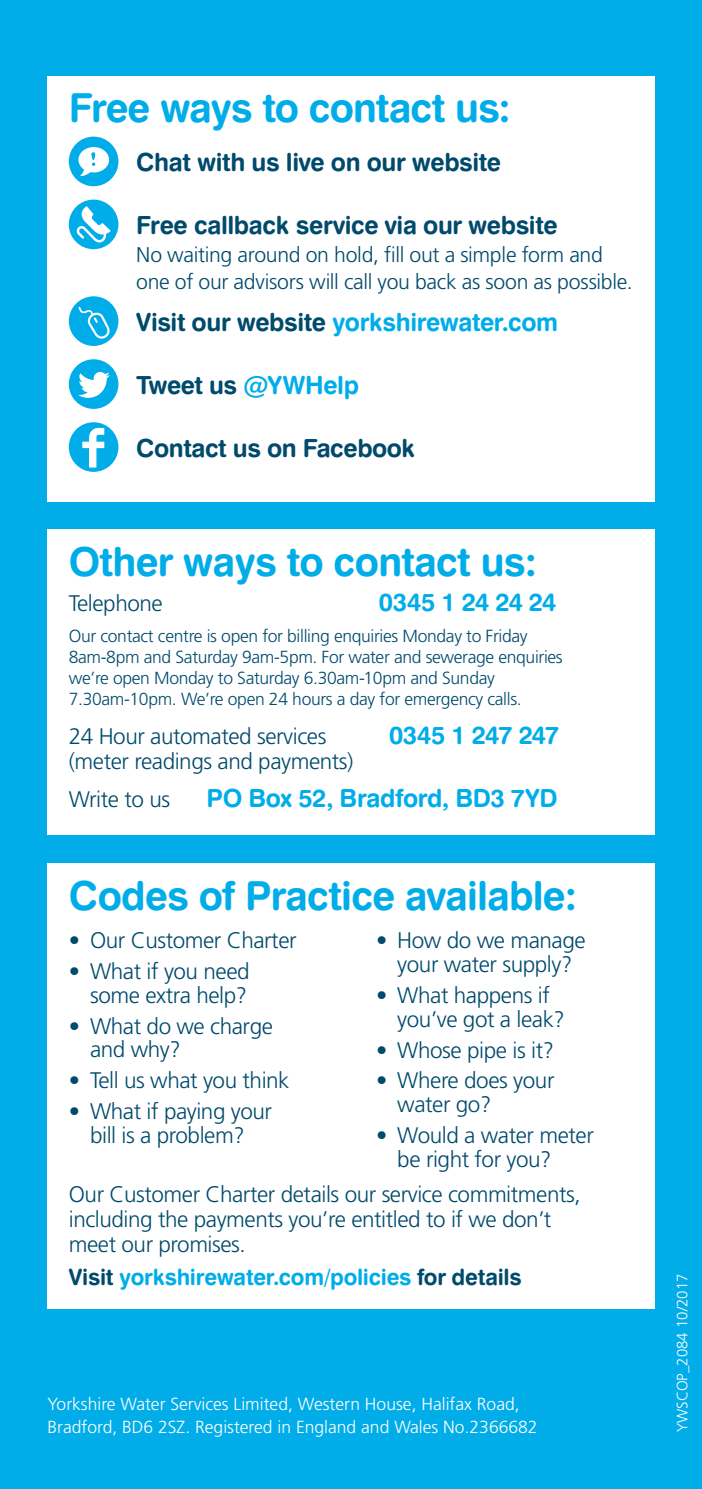
<style>
.page{position:relative;width:702px;height:1489px;background:#fff}
.page>*{position:absolute;margin:0;border:0;box-sizing:border-box;transform-origin:0 0}
.t1{font:40px "Swiss 721 BT Bold Rounded";letter-spacing:-.02em;color:#00ade9}
.t2{font:25px "Swiss 721 BT Bold Rounded";letter-spacing:-.015em;color:#004a6c}
.t3{font:25px "Swiss 721 BT Bold Rounded";letter-spacing:-.015em;color:#00ade9}
.t4{font:25px "Swiss 721 BT Bold Rounded";letter-spacing:-.035em;color:#00ade9}
.t5{font:300 22.5px/23.8px "Frutiger";letter-spacing:-.02em;color:#004a6c}
.t6{font:22.5px "Swiss 721 BT Bold Rounded";letter-spacing:-.015em;color:#00ade9}
.t7{font:300 21.25px/27.5px "Frutiger";letter-spacing:-.015em;color:#004a6c}
.t8{font:300 17.5px/21px "Frutiger";letter-spacing:-.02em;color:#004a6c}
.t9{font:300 17.5px/22.5px "Frutiger";color:#fff}
.t10{font:300 15px "Frutiger";color:#fff}
.s1{color:#004a6c}
.s2{color:#00ade9}
</style>
<div class="page">
<div style="left:0;top:0;width:702px;height:1488px;background:#00ade9"></div>
<div style="left:48px;top:76px;width:607px;height:425px;background:#fff"></div>
<div style="left:69px;top:137px;width:49px;height:49px;background:#00ade9;border-radius:50%"></div>
<svg style="left:78px;top:147px;width:31px;height:29px"></svg>
<div style="left:69px;top:199px;width:49px;height:50px;background:#00ade9;border-radius:50%"></div>
<svg style="left:76px;top:206px;width:34px;height:36px"></svg>
<div style="left:69px;top:296px;width:49px;height:50px;background:#00ade9;border-radius:50%"></div>
<svg style="left:78px;top:307px;width:32px;height:31px"></svg>
<div style="left:69px;top:359px;width:49px;height:50px;background:#00ade9;border-radius:50%"></div>
<svg style="left:78px;top:372px;width:32px;height:26px"></svg>
<svg style="left:69px;top:422px;width:49px;height:50px"></svg>
<div style="left:48px;top:529px;width:607px;height:306px;background:#fff"></div>
<div style="left:48px;top:863px;width:607px;height:445px;background:#fff"></div>
<h1 class="t1" style="left:69px;top:83px;width:443px">Free ways to contact us:</h1>
<p class="t2" style="left:136px;top:146px;width:366px">Chat with us live on our website</p>
<p class="t2" style="left:136px;top:209px;width:423px">Free callback service via our website</p>
<p class="t7" style="left:136px;top:240px;width:498px">No waiting around on hold, fill out a simple form and one of our advisors will call you back as soon as possible.</p>
<p class="t3" style="left:136px;top:306px;width:423px"><span class="s1">Visit our website</span> yorkshirewater.com</p>
<p class="t2" style="left:136px;top:369px;width:224px">Tweet us <span class="s2">@YWHelp</span></p>
<p class="t2" style="left:136px;top:432px;width:281px">Contact us on Facebook</p>
<h1 class="t1" style="left:69px;top:536px;width:470px">Other ways to contact us:</h1>
<p class="t5" style="left:69px;top:591px;width:95px">Telephone</p>
<p class="t3" style="left:379px;top:586px;width:179px">0345 1 24 24 24</p>
<p class="t8" style="left:69px;top:626px;width:495px">Our contact centre is open for billing enquiries Monday to Friday 8am-8pm and Saturday 9am-5pm. For water and sewerage enquiries we’re open Monday to Saturday 6.30am-10pm and Sunday 7.30am-10pm. We’re open 24 hours a day for emergency calls.</p>
<p class="t5" style="left:69px;top:724px;width:259px">24 Hour automated services</p>
<p class="t4" style="left:389px;top:719px;width:172px">0345 1 247 247</p>
<p class="t5" style="left:69px;top:741px;width:286px;line-height:38.2px">(meter readings and payments)<br>Write to us</p>
<p class="t3" style="left:206px;top:782px;width:353px">PO Box 52, Bradford, BD3 7YD</p>
<h1 class="t1" style="left:69px;top:870px;width:510px">Codes of Practice available:</h1>
<p class="t5" style="left:69px;top:928px;width:229px">• Our Customer Charter</p>
<p class="t5" style="left:69px;top:959px;width:182px;text-align:right">• What if you need some extra help?</p>
<p class="t5" style="left:90px;top:1013px;width:184px;text-indent:-21px">• What do we charge and why?</p>
<p class="t5" style="left:69px;top:1068px;width:222px">• Tell us what you think</p>
<p class="t5" style="left:69px;top:1099px;width:205px;text-align:center">• What if paying your bill is a problem?</p>
<p class="t5" style="left:376px;top:928px;width:211px;text-align:center">• How do we manage your water supply?</p>
<p class="t5" style="left:397px;top:983px;width:169px;text-indent:-21px">• What happens if you’ve got a leak?</p>
<p class="t5" style="left:376px;top:1037px;width:179px">• Whose pipe is it?</p>
<p class="t5" style="left:397px;top:1068px;width:159px;text-indent:-21px">• Where does your water go?</p>
<p class="t5" style="left:397px;top:1123px;width:198px;text-indent:-21px">• Would a water meter be right for you?</p>
<p class="t5" style="left:69px;top:1181px;width:513px;line-height:25px">Our Customer Charter details our service commitments, including the payments you’re entitled to if we don’t meet our promises.</p>
<p class="t6" style="left:69px;top:1262px;width:454px"><span class="s1">Visit</span> yorkshirewater.com/policies <span class="s1">for details</span></p>
<p class="t9" style="left:48px;top:1392px;width:491px">Yorkshire Water Services Limited, Western House, Halifax Road,<br>Bradford, BD6 2SZ. Registered in England and Wales No.2366682</p>
<p class="t10" style="left:674px;top:1431px;width:160px;rotate:-90deg">YWSCOP_2084 10/2017</p>
</div>
